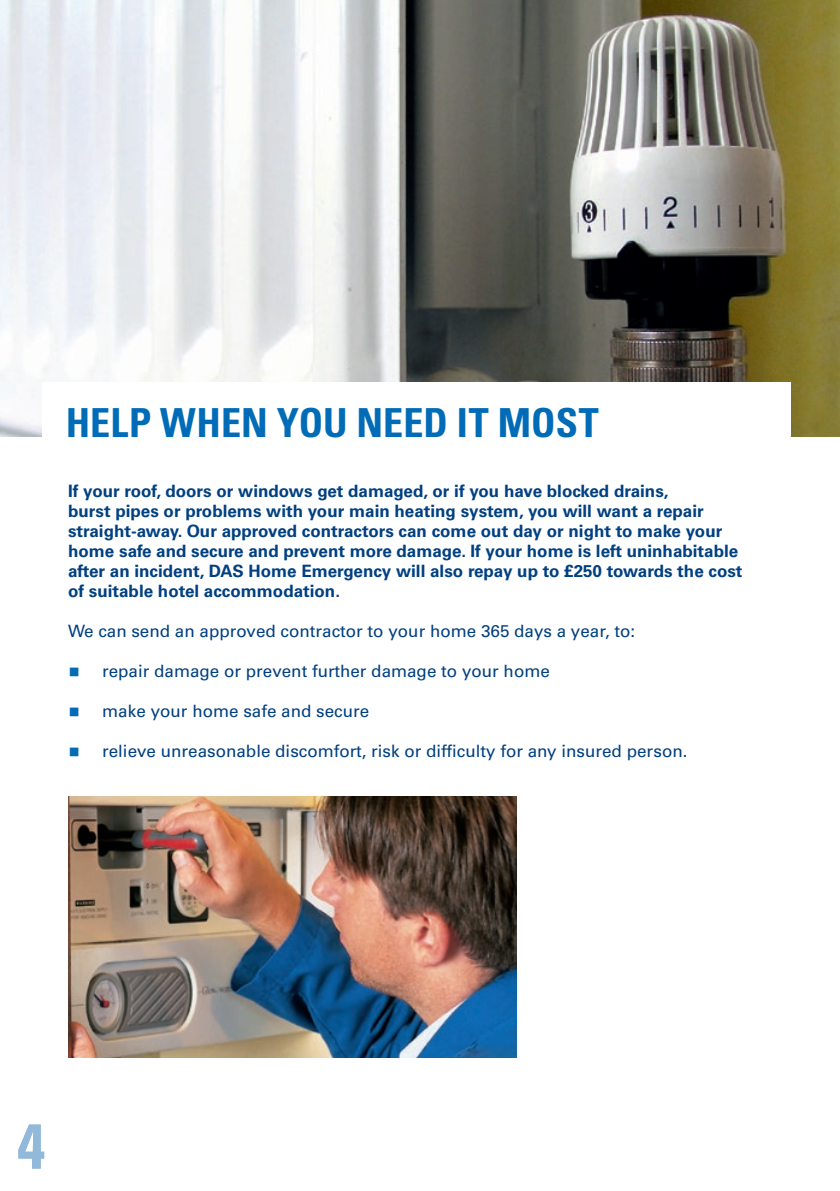
<style>
.page{position:relative;width:840px;height:1191px;background:#fff}
.page>*{position:absolute;margin:0;border:0;box-sizing:border-box;transform-origin:0 0}
.t1{font:700 condensed 63px "Univers LT Std";color:#92b9d9}
.HEADER_-_20_20_DAS_B{font:700 condensed 40px "Univers LT Std";letter-spacing:.005em;color:#006bb6}
.KFA5_BODY_BOLD_OPEN{font:700 17px/20px "Univers LT Std";color:#014081}
.KFA5_BODY_-_8_5_10_D{font:17px "Univers LT Std";color:#014081}
</style>
<div class="page">
<img style="left:0;top:0;width:839px;height:437px">
<div style="left:43px;top:382px;width:747px;height:63px;background:#fff"></div>
<img style="left:68px;top:797px;width:448px;height:260px">
<p class="HEADER_-_20_20_DAS_B" style="left:66px;top:398px;width:534px">HELP WHEN YOU NEED IT MOST</p>
<p class="KFA5_BODY_BOLD_OPEN" style="left:68px;top:481px;width:675px">If your roof, doors or windows get damaged, or if you have blocked drains,<br>burst pipes or problems with your main heating system, you will want a repair straight-away. Our approved contractors can come out day or night to make your home safe and secure and prevent more damage. If your home is left uninhabitable after an incident, DAS Home Emergency will also repay up to £250 towards the cost of suitable hotel accommodation.</p>
<p class="KFA5_BODY_-_8_5_10_D" style="left:68px;top:621px;width:568px">We can send an approved contractor to your home 365 days a year, to:</p>
<p class="KFA5_BODY_-_8_5_10_D" style="left:102px;top:661px;width:449px">repair damage or prevent further damage to your home</p>
<p class="KFA5_BODY_-_8_5_10_D" style="left:102px;top:701px;width:268px">make your home safe and secure</p>
<p class="KFA5_BODY_-_8_5_10_D" style="left:102px;top:741px;width:586px">relieve unreasonable discomfort, risk or difficulty for any insured person.</p>
<p class="t1" style="left:17px;top:1107px;width:29px">4</p>
</div>
